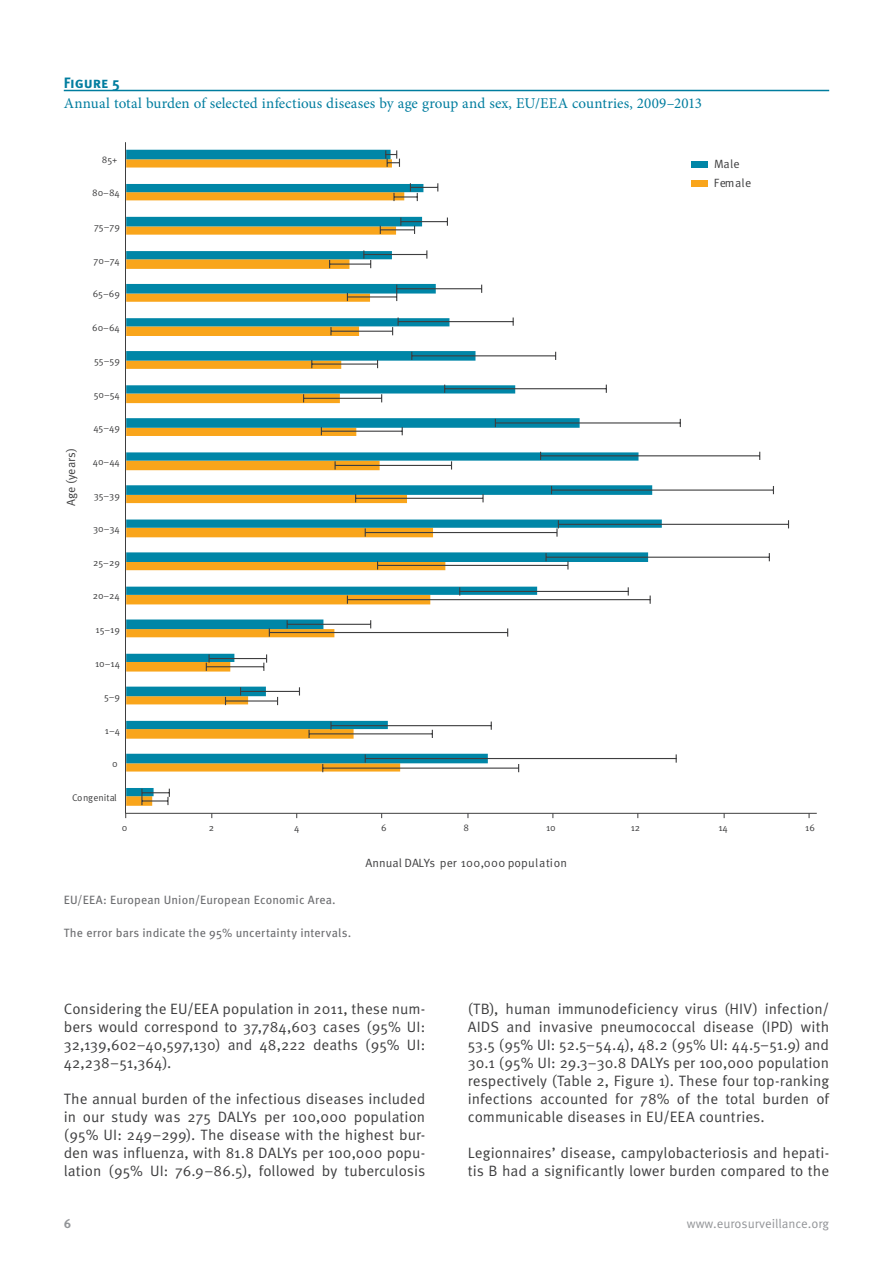
<style>
.page{position:relative;width:893px;height:1263px;background:#fff}
.page>*{position:absolute;margin:0;border:0;box-sizing:border-box;transform-origin:0 0}
.t1{font:15px/18px "Meta Pro";color:#3e3e3f;text-align:justify}
.t2{font:15px "Minion Pro";letter-spacing:.01em;color:#007d9f}
.t3{font:700 15px "Meta Pro";letter-spacing:-.005em;color:#007d9f}
.t4{font:12.75px "Meta Pro";color:#939598}
.t5{font:700 12.75px "Meta Pro";color:#939598}
.t6{font:12px "Meta Pro";letter-spacing:.01em;color:#6c6d70}
.t7{font:12px/18.9px "Meta Pro";letter-spacing:.01em;color:#3e3e3f}
.t8{font:9.75px "Meta Pro";letter-spacing:-.005em;color:#3e3e3f}
</style>
<div class="page">
<hr style="left:64px;top:90px;width:765px;height:1px;background:#007d9f">
<svg style="left:125px;top:142px;width:692px;height:672px"></svg>
<div style="left:691px;top:161px;width:16px;height:6px;background:#0086a7"></div>
<div style="left:691px;top:180px;width:16px;height:6px;background:#f9a51b"></div>
<p class="t3" style="left:64px;top:73px;width:58px">Figure 5</p>
<p class="t2" style="left:64px;top:93px;width:640px">Annual total burden of selected infectious diseases by age group and sex, EU/EEA countries, 2009–2013</p>
<p class="t8" style="left:102px;top:153px;width:17px">85+</p>
<p class="t8" style="left:92px;top:187px;width:29px">80–84</p>
<p class="t8" style="left:94px;top:220px;width:27px">75–79</p>
<p class="t8" style="left:94px;top:254px;width:28px">70–74</p>
<p class="t8" style="left:93px;top:288px;width:29px">65–69</p>
<p class="t8" style="left:92px;top:321px;width:29px">60–64</p>
<p class="t8" style="left:94px;top:355px;width:27px">55–59</p>
<p class="t8" style="left:94px;top:388px;width:28px">50–54</p>
<p class="t7" style="left:62px;top:506px;width:59px;rotate:-90deg">Age (years)</p>
<p class="t8" style="left:93px;top:422px;width:28px">45–49</p>
<p class="t8" style="left:93px;top:455px;width:29px">40–44</p>
<p class="t8" style="left:94px;top:489px;width:28px">35–39</p>
<p class="t8" style="left:93px;top:523px;width:28px">30–34</p>
<p class="t8" style="left:93px;top:556px;width:28px">25–29</p>
<p class="t8" style="left:93px;top:590px;width:29px">20–24</p>
<p class="t8" style="left:96px;top:623px;width:26px">15–19</p>
<p class="t8" style="left:95px;top:657px;width:26px">10–14</p>
<p class="t8" style="left:104px;top:690px;width:18px">5–9</p>
<p class="t8" style="left:105px;top:724px;width:17px">1–4</p>
<p class="t8" style="left:112px;top:758px;width:7px">0</p>
<p class="t8" style="left:72px;top:791px;width:46px">Congenital</p>
<p class="t7" style="left:714px;top:155px;width:39px">Male<br>Female</p>
<p class="t8" style="left:122px;top:821px;width:7px">0</p>
<p class="t8" style="left:209px;top:821px;width:7px">2</p>
<p class="t8" style="left:294px;top:821px;width:7px">4</p>
<p class="t8" style="left:381px;top:821px;width:7px">6</p>
<p class="t8" style="left:463px;top:821px;width:7px">8</p>
<p class="t8" style="left:546px;top:821px;width:11px">10</p>
<p class="t8" style="left:631px;top:821px;width:11px">12</p>
<p class="t8" style="left:718px;top:821px;width:11px">14</p>
<p class="t8" style="left:805px;top:821px;width:11px">16</p>
<p class="t6" style="left:64px;top:892px;width:274px">EU/EEA: European Union/European Economic Area.</p>
<p class="t6" style="left:64px;top:925px;width:289px">The error bars indicate the 95% uncertainty intervals.</p>
<p class="t7" style="left:365px;top:854px;width:203px">Annual DALYs per 100,000 population</p>
<p class="t1" style="left:64px;top:1000px;width:363px">Considering the EU/EEA population in 2011, these num&shy;bers would correspond to 37,784,603 cases (95% UI:<br>32,139,602–40,597,130) and 48,222 deaths (95% UI:<br>42,238–51,364).</p>
<p class="t1" style="left:64px;top:1090px;width:363px">The annual burden of the infectious diseases included in our study was 275 DALYs per 100,000 population (95% UI: 249–299). The disease with the highest bur&shy;den was influenza, with 81.8 DALYs per 100,000 popu&shy;lation (95% UI: 76.9–86.5), followed by tuberculosis</p>
<p class="t1" style="left:468px;top:1000px;width:363px">(TB), human immunodeficiency virus (HIV) infection/ AIDS and invasive pneumococcal disease (IPD) with 53.5 (95% UI: 52.5–54.4), 48.2 (95% UI: 44.5–51.9) and 30.1 (95% UI: 29.3–30.8 DALYs per 100,000 population respectively (Table 2, Figure 1). These four top-ranking infections accounted for 78% of the total burden of communicable diseases in EU/EEA countries.</p>
<p class="t1" style="left:468px;top:1144px;width:363px">Legionnaires’ disease, campylobacteriosis and hepati&shy;tis B had a significantly lower burden compared to the</p>
<p class="t5" style="left:64px;top:1215px;width:9px">6</p>
<p class="t4" style="left:687px;top:1215px;width:144px">www.eurosurveillance.org</p>
</div>
